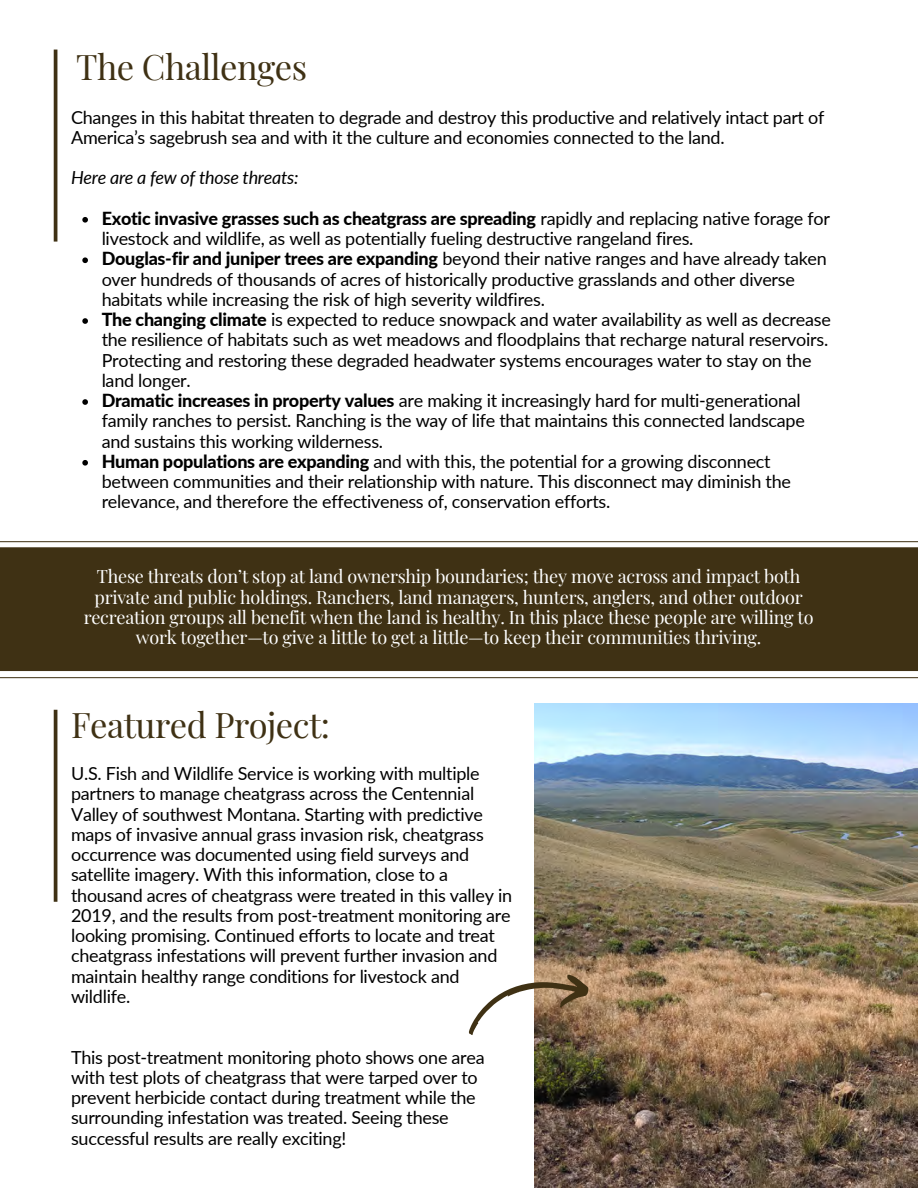
<style>
.page{position:relative;width:918px;height:1188px;background:#fff}
.page>*{position:absolute;margin:0;border:0;box-sizing:border-box;transform-origin:0 0}
.t1{font:34.5px "Playfair Display";letter-spacing:-.015em;color:#3f3114}
.t2{font:18px/20.2px "Lato";letter-spacing:-.015em;color:#000}
.t3{font:18px/20.2px "Playfair Display";letter-spacing:-.015em;color:#fff;text-align:center}
.t4{font:italic 18px "Lato";letter-spacing:-.015em;color:#000}
.s1{font-weight:800}
</style>
<div class="page">
<svg style="left:0;top:541px;width:918px;height:137px;background:#4e4227"></svg>
<svg style="left:54px;top:50px;width:3px;height:192px"></svg>
<img style="left:534px;top:703px;width:384px;height:485px">
<svg style="left:82px;top:217px;width:6px;height:6px"></svg>
<svg style="left:82px;top:257px;width:6px;height:6px"></svg>
<svg style="left:82px;top:318px;width:6px;height:6px"></svg>
<svg style="left:82px;top:399px;width:6px;height:6px"></svg>
<svg style="left:82px;top:460px;width:6px;height:6px"></svg>
<svg style="left:468px;top:966px;width:125px;height:70px"></svg>
<svg style="left:54px;top:710px;width:3px;height:192px"></svg>
<p class="t1" style="left:76px;top:42px;width:233px">The Challenges</p>
<p class="t2" style="left:71px;top:107px;width:755px">Changes in this habitat threaten to degrade and destroy this productive and relatively intact part of<br>America’s sagebrush sea and with it the culture and economies connected to the land.</p>
<p class="t4" style="left:71px;top:167px;width:229px">Here are a few of those threats:</p>
<p class="t2" style="left:102px;top:208px;width:730px"><span class="s1">Exotic invasive grasses such as cheatgrass are spreading</span> rapidly and replacing native forage for livestock and wildlife, as well as potentially fueling destructive rangeland fires.</p>
<p class="t2" style="left:102px;top:248px;width:727px"><span class="s1">Douglas-fir and juniper trees are expanding</span> beyond their native ranges and have already taken over hundreds of thousands of acres of historically productive grasslands and other diverse habitats while increasing the risk of high severity wildfires.</p>
<p class="t2" style="left:102px;top:309px;width:731px"><span class="s1">The changing climate</span> is expected to reduce snowpack and water availability as well as decrease the resilience of habitats such as wet meadows and floodplains that recharge natural reservoirs.<br>Protecting and restoring these degraded headwater systems encourages water to stay on the land longer.</p>
<p class="t2" style="left:102px;top:390px;width:705px"><span class="s1">Dramatic increases in property values</span> are making it increasingly hard for multi-generational family ranches to persist. Ranching is the way of life that maintains this connected landscape and sustains this working wilderness.</p>
<p class="t2" style="left:102px;top:451px;width:691px"><span class="s1">Human populations are expanding</span> and with this, the potential for a growing disconnect between communities and their relationship with nature. This disconnect may diminish the relevance, and therefore the effectiveness of, conservation efforts.</p>
<p class="t3" style="left:84px;top:566px;width:731px">These threats don’t stop at land ownership boundaries; they move across and impact both private and public holdings. Ranchers, land managers, hunters, anglers, and other outdoor recreation groups all benefit when the land is healthy. In this place these people are willing to work together—to give a little to get a little—to keep their communities thriving.</p>
<p class="t1" style="left:71px;top:700px;width:260px">Featured Project:</p>
<p class="t2" style="left:71px;top:763px;width:443px">U.S. Fish and Wildlife Service is working with multiple partners to manage cheatgrass across the Centennial Valley of southwest Montana. Starting with predictive maps of invasive annual grass invasion risk, cheatgrass occurrence was documented using field surveys and satellite imagery. With this information, close to a thousand acres of cheatgrass were treated in this valley in 2019, and the results from post-treatment monitoring are looking promising. Continued efforts to locate and treat cheatgrass infestations will prevent further invasion and maintain healthy range conditions for livestock and wildlife.</p>
<p class="t2" style="left:71px;top:1046px;width:415px">This post-treatment monitoring photo shows one area with test plots of cheatgrass that were tarped over to prevent herbicide contact during treatment while the surrounding infestation was treated. Seeing these successful results are really exciting!</p>
</div>
